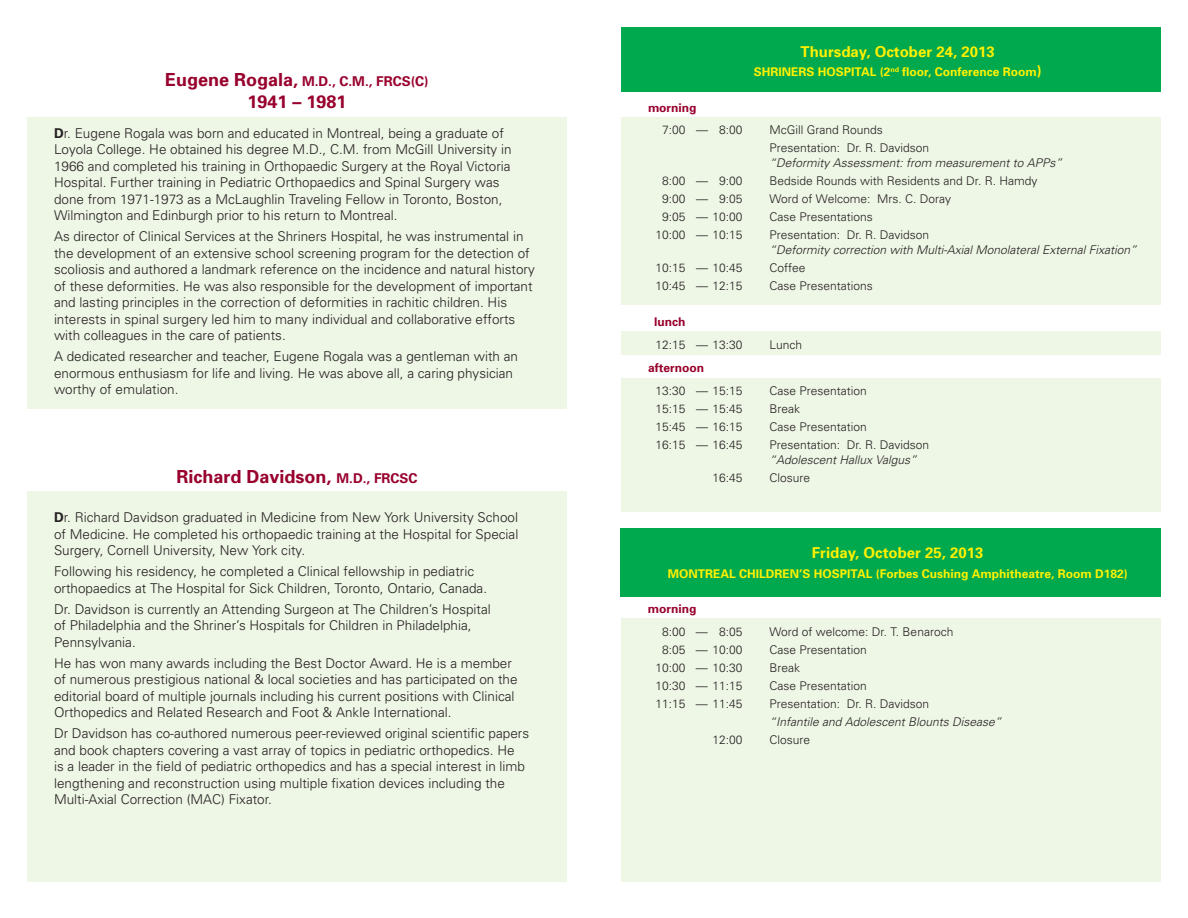
<style>
.page{position:relative;width:1188px;height:918px;background:#fff}
.page>*{position:absolute;margin:0;border:0;box-sizing:border-box;transform-origin:0 0}
.t1{font:700 18px "Univers";color:#98012d}
.t2{font:700 15px "Univers";color:#fff101}
.t3{font:300 13.5px/16.5px "Univers";color:#231f20}
.t4{font:700 13.5px "Univers";color:#98012d}
.t5{font:300 12px/18px "Univers";color:#231f20}
.t6{font:italic 300 12px "Univers";color:#231f20}
.t7{font:700 12px "Univers";color:#fff101}
.t8{font:700 12px "Univers";color:#98012d}
.s1{font-size:18px}
.s2{font-weight:700}
.s3{font-size:13.5px}
.s4{font-size:15px}
</style>
<div class="page">
<div style="left:621px;top:27px;width:540px;height:65px;background:#00a94e"></div>
<div style="left:621px;top:528px;width:540px;height:69px;background:#00a94e"></div>
<div style="left:621px;top:117px;width:540px;height:187px;background:#eef6e5"></div>
<div style="left:621px;top:332px;width:540px;height:24px;background:#eef6e5"></div>
<div style="left:621px;top:378px;width:540px;height:134px;background:#eef6e5"></div>
<div style="left:621px;top:618px;width:540px;height:264px;background:#eef6e5"></div>
<div style="left:27px;top:117px;width:540px;height:291px;background:#eef6e5"></div>
<div style="left:27px;top:491px;width:540px;height:391px;background:#eef6e5"></div>
<p class="t4" style="left:165px;top:73px;width:265px"><span class="s1">Eugene Rogala,</span> M.D., C.M., FRCS(C)</p>
<h1 class="t1" style="left:247px;top:91px;width:101px">1941 – 1981</h1>
<p class="t3" style="left:54px;top:125px;width:459px"><span class="s2">D</span>r. Eugene Rogala was born and educated in Montreal, being a graduate of Loyola College. He obtained his degree M.D., C.M. from McGill University in 1966 and completed his training in Orthopaedic Surgery at the Royal Victoria Hospital. Further training in Pediatric Orthopaedics and Spinal Surgery was done from 1971-1973 as a McLaughlin Traveling Fellow in Toronto, Boston, Wilmington and Edinburgh prior to his return to Montreal.</p>
<p class="t3" style="left:54px;top:228px;width:482px">As director of Clinical Services at the Shriners Hospital, he was instrumental in the development of an extensive school screening program for the detection of scoliosis and authored a landmark reference on the incidence and natural history of these deformities. He was also responsible for the development of important and lasting principles in the correction of deformities in rachitic children. His interests in spinal surgery led him to many individual and collaborative efforts with colleagues in the care of patients.</p>
<p class="t3" style="left:54px;top:348px;width:466px">A dedicated researcher and teacher, Eugene Rogala was a gentleman with an enormous enthusiasm for life and living. He was above all, a caring physician worthy of emulation.</p>
<h1 class="t1" style="left:176px;top:466px;width:243px">Richard Davidson, <span class="s3">M.D., FRCSC</span></h1>
<p class="t3" style="left:54px;top:509px;width:466px;text-align:justify"><span class="s2">D</span>r. Richard Davidson graduated in Medicine from New York University School of Medicine. He completed his orthopaedic training at the Hospital for Special Surgery, Cornell University, New York city.</p>
<p class="t3" style="left:54px;top:563px;width:435px">Following his residency, he completed a Clinical fellowship in pediatric orthopaedics at The Hospital for Sick Children, Toronto, Ontario, Canada.</p>
<p class="t3" style="left:54px;top:601px;width:438px">Dr. Davidson is currently an Attending Surgeon at The Children’s Hospital of Philadelphia and the Shriner’s Hospitals for Children in Philadelphia,<br>Pennsylvania.</p>
<p class="t3" style="left:54px;top:655px;width:465px">He has won many awards including the Best Doctor Award. He is a member of numerous prestigious national &amp; local societies and has participated on the editorial board of multiple journals including his current positions with Clinical Orthopedics and Related Research and Foot &amp; Ankle International.</p>
<p class="t3" style="left:54px;top:725px;width:477px">Dr Davidson has co-authored numerous peer-reviewed original scientific papers and book chapters covering a vast array of topics in pediatric orthopedics. He<br>is a leader in the field of pediatric orthopedics and has a special interest in limb lengthening and reconstruction using multiple fixation devices including the Multi-Axial Correction (MAC) Fixator.</p>
<p class="t2" style="left:801px;top:43px;width:196px">Thursday, October 24, 2013</p>
<p class="t7" style="left:754px;top:65px;width:290px">SHRINERS HOSPITAL (2<sup>nd</sup> floor, Conference Room<span class="s4">)</span></p>
<p class="t8" style="left:648px;top:100px;width:50px">morning</p>
<p class="t5" style="left:662px;top:121px;width:82px">7:00 — 8:00</p>
<p class="t5" style="left:770px;top:121px;width:161px">McGill Grand Rounds<br>Presentation: Dr. R. Davidson</p>
<p class="t6" style="left:770px;top:156px;width:294px">“Deformity Assessment: from measurement to APPs”</p>
<p class="t5" style="left:662px;top:172px;width:82px">8:00 — 9:00</p>
<p class="t5" style="left:770px;top:172px;width:269px">Bedside Rounds with Residents and Dr. R. Hamdy</p>
<p class="t5" style="left:662px;top:190px;width:82px">9:00 — 9:05</p>
<p class="t5" style="left:770px;top:190px;width:183px">Word of Welcome: Mrs. C. Doray</p>
<p class="t5" style="left:662px;top:208px;width:82px">9:05 — 10:00</p>
<p class="t5" style="left:770px;top:208px;width:105px">Case Presentations</p>
<p class="t5" style="left:655px;top:226px;width:89px">10:00 — 10:15</p>
<p class="t5" style="left:770px;top:226px;width:161px">Presentation: Dr. R. Davidson</p>
<p class="t6" style="left:770px;top:243px;width:369px">“Deformity correction with Multi-Axial Monolateral External Fixation”</p>
<p class="t5" style="left:655px;top:259px;width:89px">10:15 — 10:45</p>
<p class="t5" style="left:770px;top:259px;width:38px">Coffee</p>
<p class="t5" style="left:655px;top:277px;width:89px">10:45 — 12:15</p>
<p class="t5" style="left:770px;top:277px;width:105px">Case Presentations</p>
<p class="t8" style="left:654px;top:315px;width:33px">lunch</p>
<p class="t5" style="left:655px;top:336px;width:89px">12:15 — 13:30</p>
<p class="t5" style="left:770px;top:336px;width:34px">Lunch</p>
<p class="t8" style="left:648px;top:361px;width:58px">afternoon</p>
<p class="t5" style="left:655px;top:381px;width:89px">13:30 — 15:15</p>
<p class="t5" style="left:770px;top:381px;width:99px">Case Presentation</p>
<p class="t5" style="left:655px;top:399px;width:89px">15:15 — 15:45</p>
<p class="t5" style="left:770px;top:399px;width:32px">Break</p>
<p class="t5" style="left:655px;top:417px;width:89px">15:45 — 16:15</p>
<p class="t5" style="left:770px;top:417px;width:99px">Case Presentation</p>
<p class="t5" style="left:655px;top:435px;width:89px">16:15 — 16:45</p>
<p class="t5" style="left:770px;top:435px;width:161px">Presentation: Dr. R. Davidson</p>
<p class="t6" style="left:770px;top:452px;width:149px">“Adolescent Hallux Valgus”</p>
<p class="t5" style="left:712px;top:468px;width:32px">16:45</p>
<p class="t5" style="left:770px;top:468px;width:42px">Closure</p>
<p class="t2" style="left:812px;top:544px;width:173px">Friday, October 25, 2013</p>
<p class="t7" style="left:668px;top:566px;width:462px">MONTREAL CHILDREN’S HOSPITAL (Forbes Cushing Amphitheatre, Room D182)</p>
<p class="t8" style="left:648px;top:602px;width:50px">morning</p>
<p class="t5" style="left:662px;top:622px;width:82px">8:00 — 8:05</p>
<p class="t5" style="left:769px;top:622px;width:185px">Word of welcome: Dr. T. Benaroch</p>
<p class="t5" style="left:662px;top:640px;width:82px">8:05 — 10:00</p>
<p class="t5" style="left:769px;top:640px;width:99px">Case Presentation</p>
<p class="t5" style="left:655px;top:658px;width:89px">10:00 — 10:30</p>
<p class="t5" style="left:769px;top:658px;width:32px">Break</p>
<p class="t5" style="left:655px;top:676px;width:89px">10:30 — 11:15</p>
<p class="t5" style="left:769px;top:676px;width:99px">Case Presentation</p>
<p class="t5" style="left:655px;top:694px;width:89px">11:15 — 11:45</p>
<p class="t5" style="left:769px;top:694px;width:161px">Presentation: Dr. R. Davidson</p>
<p class="t6" style="left:769px;top:714px;width:234px">“Infantile and Adolescent Blounts Disease”</p>
<p class="t5" style="left:712px;top:730px;width:32px">12:00</p>
<p class="t5" style="left:769px;top:730px;width:42px">Closure</p>
</div>
